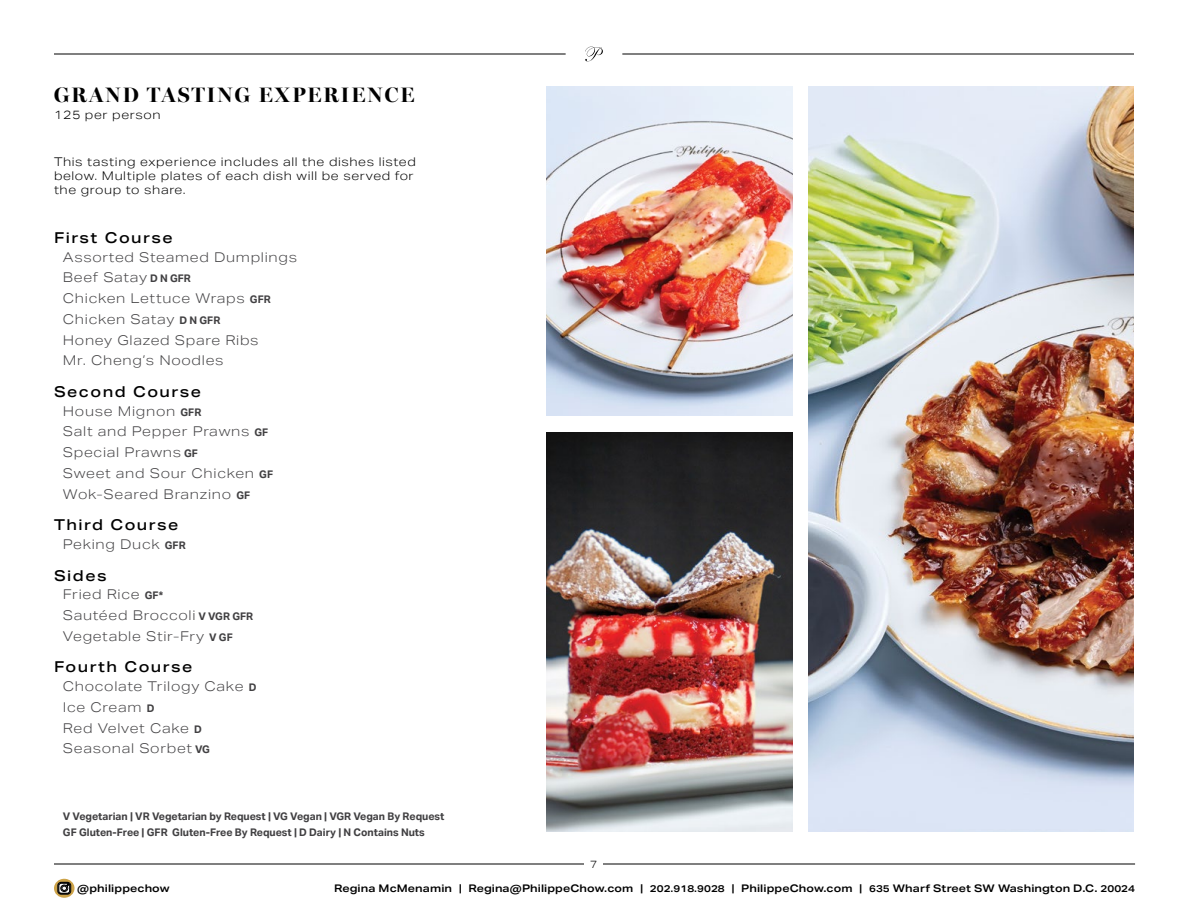
<style>
.page{position:relative;width:1188px;height:918px;background:#fff}
.page>*{position:absolute;margin:0;border:0;box-sizing:border-box;transform-origin:0 0}
.t1{font:700 21px "Miller Banner";letter-spacing:.1em;color:#000}
.t2{font:500 15px "Aktiv Grotesk Ex";letter-spacing:.1em;color:#000}
.t3{font:300 13.5px/20.9px "Aktiv Grotesk Ex";letter-spacing:.05em;color:#464547}
.t4{font:300 12px/14.4px "Aktiv Grotesk Ex";letter-spacing:.05em;color:#000}
.t5{font:600 10.5px "Aktiv Grotesk Ex";letter-spacing:.01em;color:#000}
.t6{font:700 10.5px/16.6px "Aktiv Grotesk";color:#414042}
.t7{font:300 10.5px "Aktiv Grotesk Ex";color:#000}
.s1{font-family:"Aktiv Grotesk";font-weight:700;font-size:10.5px;color:#414042}
.s2{font-size:9.75px}
</style>
<div class="page">
<svg style="left:585px;top:47px;width:18px;height:14px"></svg>
<hr style="left:622px;top:54px;width:512px;height:1px;background:#000">
<hr style="left:54px;top:54px;width:512px;height:1px;background:#000">
<hr style="left:54px;top:864px;width:1081px;height:1px;background:#000">
<svg style="left:54px;top:879px;width:21px;height:19px"></svg>
<svg style="left:57px;top:882px;width:14px;height:13px"></svg>
<div style="left:585px;top:860px;width:18px;height:8px;background:#fff"></div>
<img style="left:809px;top:86px;width:325px;height:746px">
<img style="left:546px;top:432px;width:247px;height:400px">
<img style="left:546px;top:86px;width:247px;height:330px">
<h1 class="t1" style="left:54px;top:83px;width:362px">GRAND TASTING EXPERIENCE</h1>
<p class="t4" style="left:54px;top:108px;width:108px">125 per person</p>
<p class="t4" style="left:54px;top:154px;width:363px">This tasting experience includes all the dishes listed below. Multiple plates of each dish will be served for the group to share.</p>
<p class="t2" style="left:54px;top:229px;width:120px">First Course</p>
<p class="t3" style="left:63px;top:246px;width:236px">Assorted Steamed Dumplings<br>Beef Satay <span class="s1">D N GFR<br></span>Chicken Lettuce Wraps <span class="s1">GFR<br></span>Chicken Satay <span class="s1">D N GFR<br></span>Honey Glazed Spare Ribs<br>Mr. Cheng’s Noodles</p>
<p class="t2" style="left:54px;top:383px;width:149px">Second Course</p>
<p class="t3" style="left:63px;top:400px;width:212px">House Mignon <span class="s1">GFR<br></span>Salt and Pepper Prawns <span class="s1">GF<br></span>Special Prawns <span class="s1">GF<br></span>Sweet and Sour Chicken <span class="s1">GF<br></span>Wok-Seared Branzino <span class="s1">GF</span></p>
<p class="t2" style="left:54px;top:516px;width:126px">Third Course</p>
<p class="t3" style="left:63px;top:534px;width:124px">Peking Duck <span class="s1">GFR</span></p>
<p class="t2" style="left:54px;top:566px;width:54px">Sides</p>
<p class="t3" style="left:63px;top:584px;width:192px">Fried Rice <span class="s1">GF*<br></span>Sautéed Broccoli <span class="s1">V VGR GFR<br></span>Vegetable Stir-Fry <span class="s1">V GF</span></p>
<p class="t2" style="left:54px;top:658px;width:140px">Fourth Course</p>
<p class="t3" style="left:63px;top:676px;width:195px">Chocolate Trilogy Cake <span class="s1">D<br></span>Ice Cream <span class="s1">D<br></span>Red Velvet Cake <span class="s1">D<br></span>Seasonal Sorbet <span class="s1">VG</span></p>
<p class="t6" style="left:63px;top:808px;width:383px">V Vegetarian | VR Vegetarian by Request | VG Vegan | VGR Vegan By Request<br>GF Gluten-Free | GFR Gluten-Free By Request | D Dairy | N Contains Nuts</p>
<p class="t7" style="left:590px;top:858px;width:9px">7</p>
<p class="t5" style="left:77px;top:882px;width:94px">@philippechow</p>
<p class="t5" style="left:334px;top:882px;width:802px">Regina McMenamin | Regina@PhilippeChow.com | <span class="s2">202.918.9028</span> | PhilippeChow.com | <span class="s2">635</span> Wharf Street SW Washington D.C. <span class="s2">20024</span></p>
</div>
